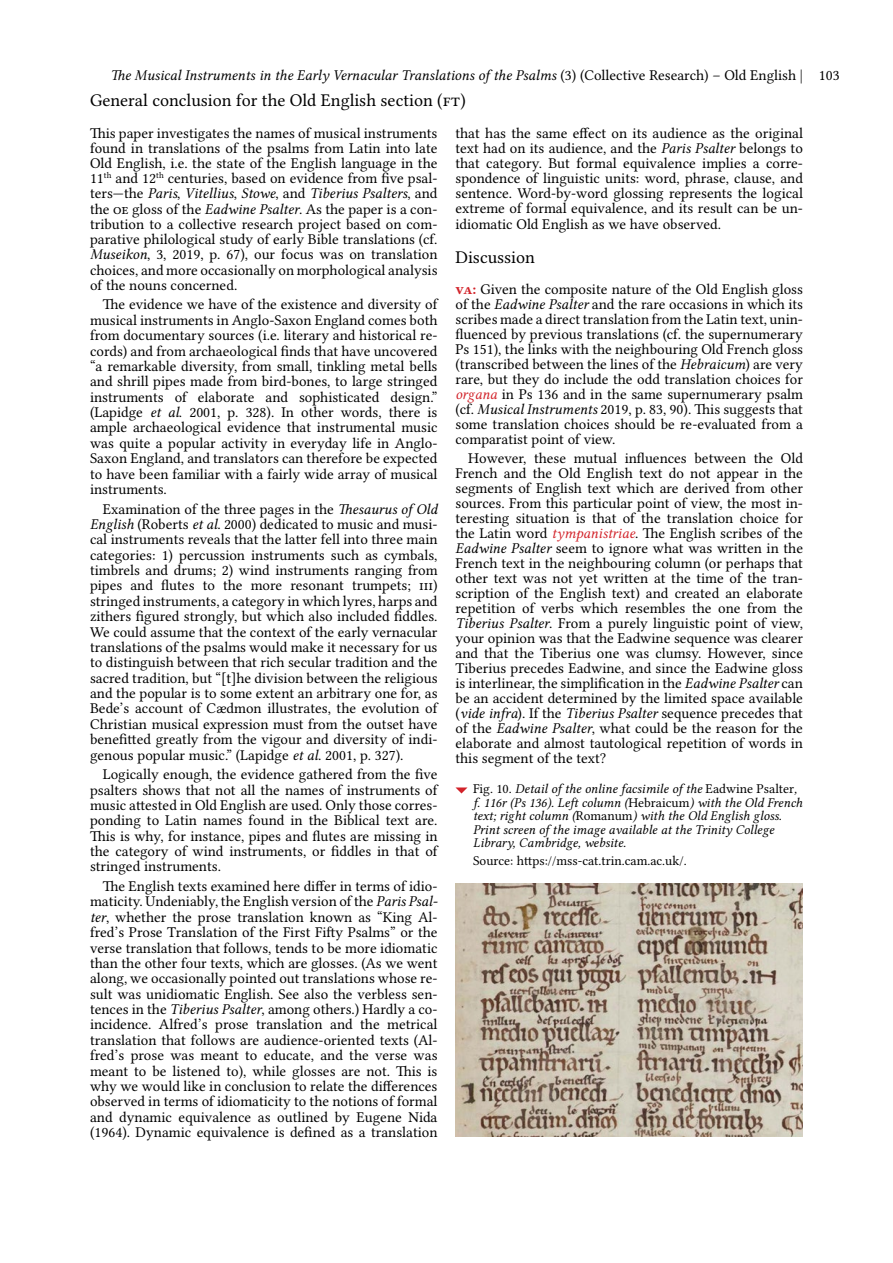
<style>
.page{position:relative;width:893px;height:1263px;background:#fff}
.page>*{position:absolute;margin:0;border:0;box-sizing:border-box;transform-origin:0 0}
.t1{font:18px "Lin Libertine O";color:#000}
.t2{font:15px/15.5px "Lin Libertine O";color:#000;text-align:justify}
.t3{font:15px "Lin Libertine OI";color:#000}
.t4{font:13.5px/13.5px "Lin Libertine OI";color:#000}
.t5{font:13.5px "Lin Libertine O";color:#000}
.s1{font-family:"Lin Libertine O"}
.s2{font-family:"Lin Libertine OI"}
.s3{font-family:"Lin Libertine OB";color:#d2232a}
.s4{font-family:"Lin Libertine OI";color:#d2232a}
</style>
<div class="page">
<img style="left:455px;top:883px;width:348px;height:254px">
<svg style="left:455px;top:787px;width:12px;height:6px"></svg>
<p class="t3" style="left:110px;top:66px;width:694px">The Musical Instruments in the Early Vernacular Translations of the Psalms <span class="s1">(3) (Collective Research) – Old English |</span></p>
<p class="t1" style="left:90px;top:86px;width:377px">General conclusion for the Old English section (ft)</p>
<p class="t2" style="left:90px;top:123px;width:349px">This paper investigates the names of musical instruments found in translations of the psalms from Latin into late Old English, i.e. the state of the English language in the 11<sup>th</sup> and 12<sup>th</sup> centuries, based on evidence from five psal-</p>
<p class="t3" style="left:90px;top:185px;width:349px"><span class="s1">ters—the</span> Paris<span class="s1">,</span> Vitellius<span class="s1">,</span> Stowe<span class="s1">, and</span> Tiberius Psalters<span class="s1">, and</span></p>
<p class="t2" style="left:90px;top:199px;width:349px">the oe gloss of the <span class="s2">Eadwine Psalter</span>. As the paper is a con&shy;tribution to a collective research project based on com&shy;parative philological study of early Bible translations (cf.<br><span class="s2">Museikon</span>, 3, 2019, p. 67), our focus was on translation choices, and more occasionally on morphological analysis of the nouns concerned.</p>
<p class="t2" style="left:90px;top:295px;width:350px;text-indent:13px">The evidence we have of the existence and diversity of musical instruments in Anglo-Saxon England comes both from documentary sources (i.e. literary and historical re&shy;cords) and from archaeological finds that have uncovered “a remarkable diversity, from small, tinkling metal bells and shrill pipes made from bird-bones, to large stringed instruments of elaborate and sophisticated design.” (Lapidge <span class="s2">et al</span>. 2001, p. 328). In other words, there is ample archaeological evidence that instrumental music was quite a popular activity in everyday life in Anglo-Saxon England, and translators can therefore be expected to have been familiar with a fairly wide array of musical instruments.</p>
<p class="t2" style="left:90px;top:499px;width:350px;text-align:left;text-indent:13px">Examination of the three pages in the <span class="s2">Thesaurus of Old English</span> (Roberts <span class="s2">et al</span>. 2000) dedicated to music and musi&shy;cal instruments reveals that the latter fell into three main categories: 1) percussion instruments such as cymbals, timbrels and drums; 2) wind instruments ranging from pipes and flutes to the more resonant trumpets; iii) stringed instruments, a category in which lyres, harps and zithers figured strongly, but which also included fiddles.<br>We could assume that the context of the early vernacular translations of the psalms would make it necessary for us to distinguish between that rich secular tradition and the sacred tradition, but “[t]he division between the religious and the popular is to some extent an arbitrary one for, as Bede’s account of Cædmon illustrates, the evolution of Christian musical expression must from the outset have benefitted greatly from the vigour and diversity of indi&shy;genous popular music.” (Lapidge <span class="s2">et al</span>. 2001, p. 327).</p>
<p class="t2" style="left:90px;top:765px;width:350px;text-indent:13px">Logically enough, the evidence gathered from the five psalters shows that not all the names of instruments of music attested in Old English are used. Only those corres&shy;ponding to Latin names found in the Biblical text are.<br>This is why, for instance, pipes and flutes are missing in the category of wind instruments, or fiddles in that of stringed instruments.</p>
<p class="t2" style="left:90px;top:877px;width:349px;text-indent:13px">The English texts examined here differ in terms of idio&shy;maticity. Undeniably, the English version of the <span class="s2">Paris Psal&shy;ter</span>, whether the prose translation known as “King Al&shy;fred’s Prose Translation of the First Fifty Psalms” or the verse translation that follows, tends to be more idiomatic than the other four texts, which are glosses. (As we went along, we occasionally pointed out translations whose re&shy;sult was unidiomatic English. See also the verbless sen&shy;tences in the <span class="s2">Tiberius Psalter</span>, among others.) Hardly a co&shy;incidence. Alfred’s prose translation and the metrical translation that follows are audience-oriented texts (Al&shy;fred’s prose was meant to educate, and the verse was meant to be listened to), while glosses are not. This is why we would like in conclusion to relate the differences observed in terms of idiomaticity to the notions of formal and dynamic equivalence as outlined by Eugene Nida (1964). Dynamic equivalence is defined as a translation</p>
<p class="t2" style="left:455px;top:124px;width:349px">that has the same effect on its audience as the original text had on its audience, and the <span class="s2">Paris Psalter</span> belongs to that category. But formal equivalence implies a corre&shy;spondence of linguistic units: word, phrase, clause, and sentence. Word-by-word glossing represents the logical extreme of formal equivalence, and its result can be un&shy;idiomatic Old English as we have observed.</p>
<p class="t1" style="left:455px;top:242px;width:81px">Discussion</p>
<p class="t2" style="left:455px;top:280px;width:349px;line-height:15px;text-align:left"><span class="s3">va:</span> Given the composite nature of the Old English gloss of the <span class="s2">Eadwine Psalter</span> and the rare occasions in which its scribes made a direct translation from the Latin text, unin&shy;fluenced by previous translations (cf. the supernumerary Ps 151), the links with the neighbouring Old French gloss (transcribed between the lines of the <span class="s2">Hebraicum</span>) are very rare, but they do include the odd translation choices for <span class="s4">organa</span> in Ps 136 and in the same supernumerary psalm (cf. <span class="s2">Musical Instruments</span> 2019, p. 83, 90). This suggests that some translation choices should be re-evaluated from a comparatist point of view.</p>
<p class="t2" style="left:455px;top:449px;width:349px;line-height:15px;text-indent:13px">However, these mutual influences between the Old French and the Old English text do not appear in the segments of English text which are derived from other sources. From this particular point of view, the most in&shy;teresting situation is that of the translation choice for the Latin word <span class="s4">tympanistriae</span>. The English scribes of the <span class="s2">Eadwine Psalter</span> seem to ignore what was written in the French text in the neighbouring column (or perhaps that other text was not yet written at the time of the tran&shy;scription of the English text) and created an elaborate repetition of verbs which resembles the one from the <span class="s2">Tiberius Psalter</span>. From a purely linguistic point of view, your opinion was that the Eadwine sequence was clearer and that the Tiberius one was clumsy. However, since Tiberius precedes Eadwine, and since the Eadwine gloss is interlinear, the simplification in the <span class="s2">Eadwine Psalter</span> can be an accident determined by the limited space available (<span class="s2">vide infra</span>). If the <span class="s2">Tiberius Psalter</span> sequence precedes that of the <span class="s2">Eadwine Psalter</span>, what could be the reason for the elaborate and almost tautological repetition of words in this segment of the text?</p>
<p class="t4" style="left:473px;top:783px;width:331px"><span class="s1">Fig. 10.</span> Detail of the online facsimile of the <span class="s1">Eadwine Psalter</span>, f. 116r (Ps 136). Left column (<span class="s1">Hebraicum</span>) with the Old French text; right column (<span class="s1">Romanum</span>) with the Old English gloss.<br>Print screen of the image available at the Trinity College Library, Cambridge, website.</p>
<p class="t5" style="left:473px;top:850px;width:215px">Source: https://mss-cat.trin.cam.ac.uk/.</p>
<p class="t2" style="left:819px;top:65px;width:22px">103</p>
</div>
